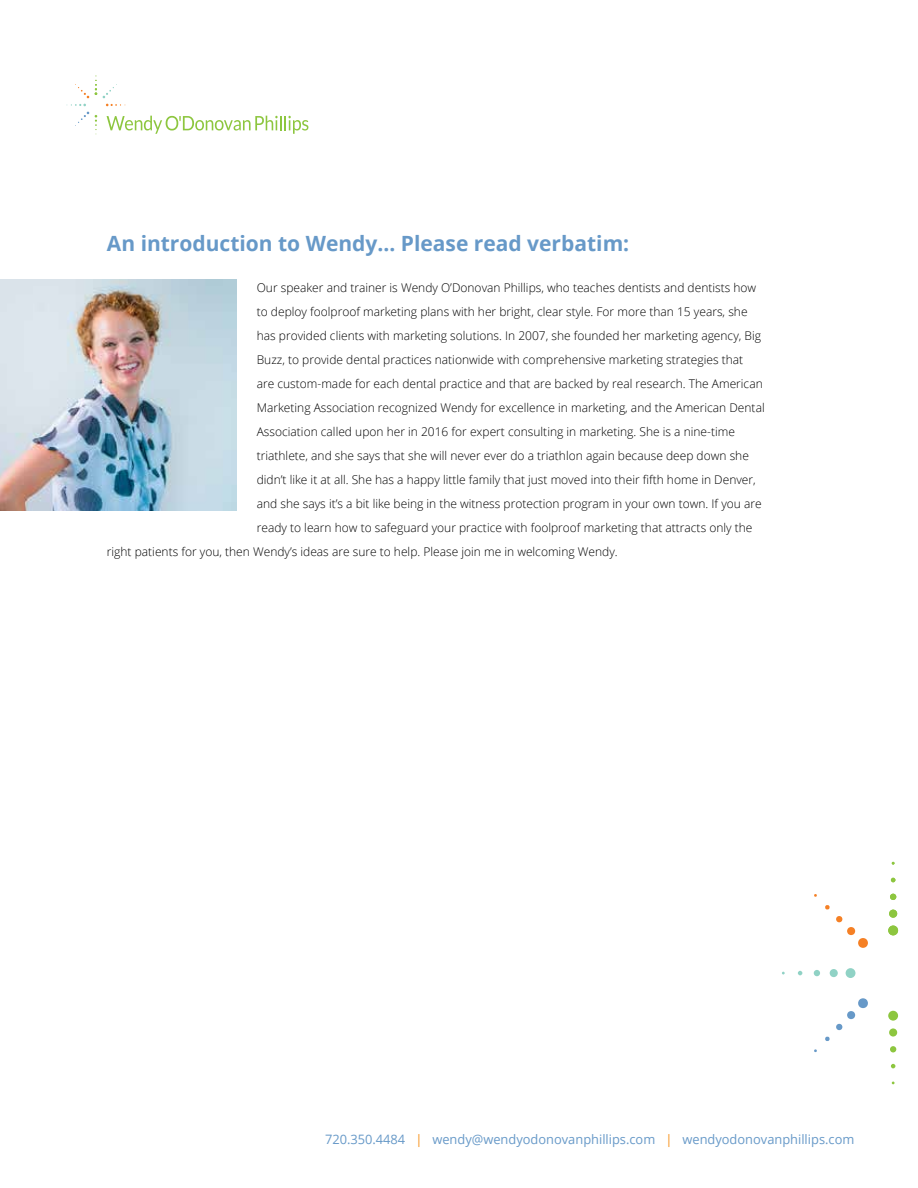
<style>
.page{position:relative;width:918px;height:1188px;background:#fff}
.page>*{position:absolute;margin:0;border:0;box-sizing:border-box;transform-origin:0 0}
.t1{font:700 21px "Open Sans";color:#6799c8}
.t2{font:12.9px "Open Sans";color:#6799c8}
.t3{font:300 12px "Open Sans";color:#000}
.s1{color:#f7941e}
</style>
<div class="page">
<svg style="left:95px;top:76px;width:22px;height:22px"></svg>
<svg style="left:106px;top:104px;width:20px;height:2px"></svg>
<svg style="left:95px;top:115px;width:2px;height:20px"></svg>
<svg style="left:75px;top:112px;width:14px;height:14px"></svg>
<svg style="left:67px;top:104px;width:19px;height:2px"></svg>
<svg style="left:75px;top:84px;width:14px;height:14px"></svg>
<svg style="left:107px;top:116px;width:201px;height:18px"></svg>
<div style="left:888px;top:926px;width:10px;height:9px;background:#8dc63f;border-radius:50%"></div>
<div style="left:889px;top:910px;width:8px;height:8px;background:#8dc63f;border-radius:50%"></div>
<svg style="left:890px;top:894px;width:6px;height:6px"></svg>
<svg style="left:891px;top:878px;width:4px;height:4px"></svg>
<div style="left:888px;top:1011px;width:10px;height:10px;background:#8dc63f;border-radius:50%"></div>
<div style="left:889px;top:1028px;width:8px;height:9px;background:#8dc63f;border-radius:50%"></div>
<svg style="left:890px;top:1046px;width:6px;height:6px"></svg>
<svg style="left:891px;top:1064px;width:4px;height:4px"></svg>
<svg style="left:836px;top:998px;width:32px;height:32px"></svg>
<svg style="left:825px;top:1036px;width:5px;height:5px"></svg>
<div style="left:846px;top:968px;width:9px;height:10px;background:#90d2c5;border-radius:50%"></div>
<div style="left:830px;top:969px;width:8px;height:8px;background:#90d2c5;border-radius:50%"></div>
<svg style="left:814px;top:970px;width:6px;height:6px"></svg>
<svg style="left:798px;top:971px;width:4px;height:4px"></svg>
<svg style="left:836px;top:916px;width:32px;height:32px"></svg>
<svg style="left:825px;top:905px;width:5px;height:5px"></svg>
<img style="left:0;top:279px;width:237px;height:232px">
<h1 class="t1" style="left:107px;top:228px;width:524px">An introduction to Wendy… Please read verbatim:</h1>
<p class="t3" style="left:257px;top:279px;width:501px">Our speaker and trainer is Wendy O’Donovan Phillips, who teaches dentists and dentists how</p>
<p class="t3" style="left:257px;top:303px;width:492px">to deploy foolproof marketing plans with her bright, clear style. For more than 15 years, she</p>
<p class="t3" style="left:257px;top:327px;width:506px">has provided clients with marketing solutions. In 2007, she founded her marketing agency, Big</p>
<p class="t3" style="left:257px;top:351px;width:488px">Buzz, to provide dental practices nationwide with comprehensive marketing strategies that</p>
<p class="t3" style="left:257px;top:375px;width:508px">are custom-made for each dental practice and that are backed by real research. The American</p>
<p class="t3" style="left:257px;top:399px;width:509px">Marketing Association recognized Wendy for excellence in marketing, and the American Dental</p>
<p class="t3" style="left:257px;top:423px;width:480px">Association called upon her in 2016 for expert consulting in marketing. She is a nine-time</p>
<p class="t3" style="left:257px;top:447px;width:494px">triathlete, and she says that she will never ever do a triathlon again because deep down she</p>
<p class="t3" style="left:257px;top:471px;width:501px">didn’t like it at all. She has a happy little family that just moved into their fifth home in Denver,</p>
<p class="t3" style="left:257px;top:495px;width:506px">and she says it’s a bit like being in the witness protection program in your own town. If you are</p>
<p class="t3" style="left:257px;top:519px;width:497px">ready to learn how to safeguard your practice with foolproof marketing that attracts only the</p>
<p class="t3" style="left:107px;top:543px;width:512px">right patients for you, then Wendy’s ideas are sure to help. Please join me in welcoming Wendy.</p>
<p class="t2" style="left:325px;top:1130px;width:531px">720.350.4484 <span class="s1">|</span> wendy@wendyodonovanphillips.com <span class="s1">|</span> wendyodonovanphillips.com</p>
</div>
